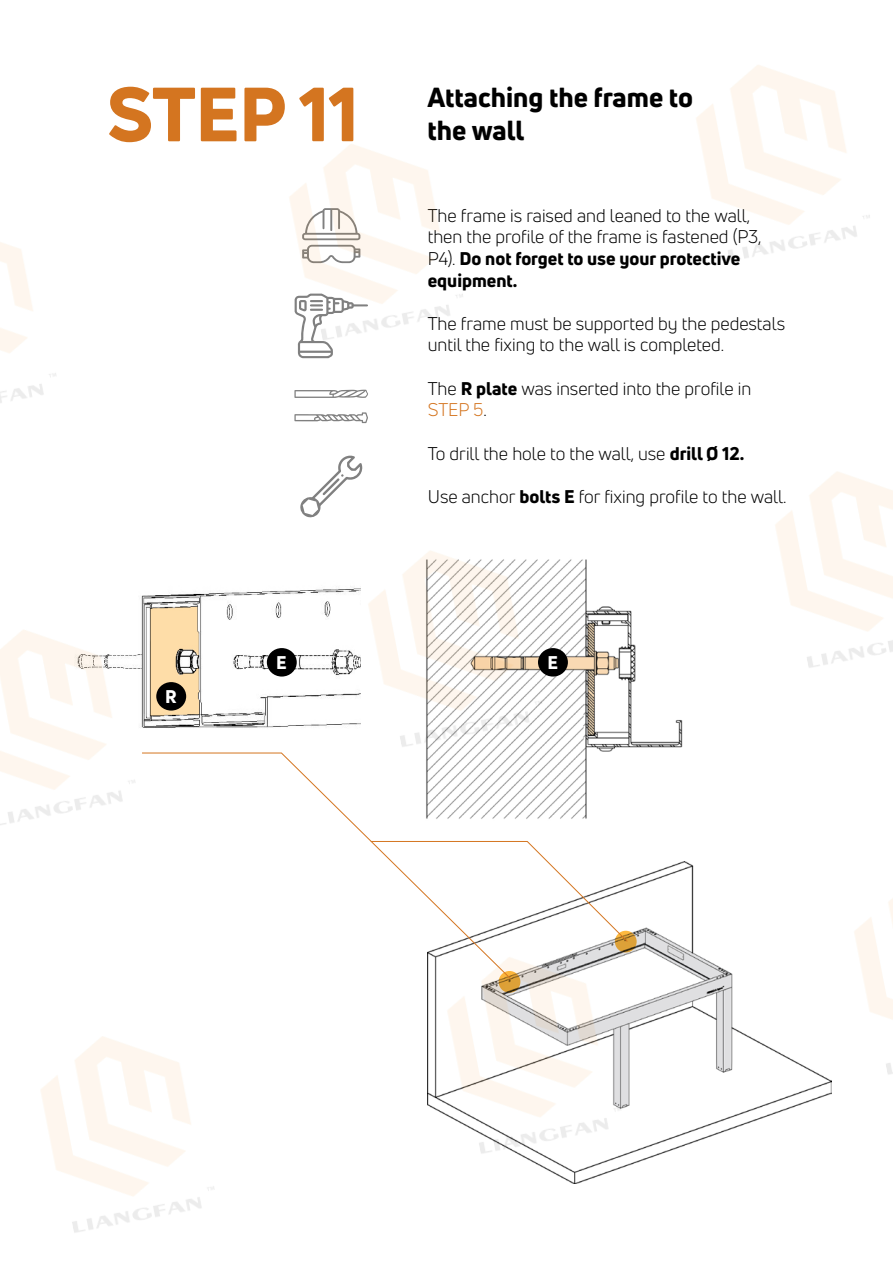
<style>
.page{position:relative;width:893px;height:1263px;background:#fff}
.page>*{position:absolute;margin:0;border:0;box-sizing:border-box;transform-origin:0 0}
.t1{font:800 75px "Uni Neue";letter-spacing:-.01em;color:#d47520}
.t2{font:800 27px/32.4px "Uni Neue";color:#000}
.t3{font:18px/21.6px "Uni Neue";color:#000}
.t4{font:800 18px "Uni Neue";color:#fff}
.s1{font-weight:800}
.s2{color:#d47520}
</style>
<div class="page">
<svg style="left:294px;top:416px;width:74px;height:7px"></svg>
<img style="left:376px;top:847px;width:333px;height:337px">
<img style="left:709px;top:898px;width:184px;height:239px">
<img style="left:0;top:593px;width:223px;height:232px">
<img style="left:223px;top:455px;width:447px;height:367px">
<img style="left:630px;top:455px;width:263px;height:288px">
<img style="left:289px;top:144px;width:174px;height:272px">
<h1 class="t1" style="left:106px;top:64px;width:254px">STEP 11</h1>
<h2 class="t2" style="left:427px;top:81px;width:267px">Attaching the frame to the wall</h2>
<p class="t3" style="left:428px;top:205px;width:335px">The frame is raised and leaned to the wall, then the profile of the frame is fastened (P3, P4). <span class="s1">Do not forget to use your protective equipment.</span></p>
<p class="t3" style="left:428px;top:313px;width:359px">The frame must be supported by the pedestals until the fixing to the wall is completed.</p>
<p class="t3" style="left:428px;top:377px;width:325px">The <span class="s1">R plate</span> was inserted into the profile in<br><span class="s2">STEP 5</span>.</p>
<p class="t3" style="left:428px;top:442px;width:318px">To drill the hole to the wall, use <span class="s1">drill Ø 12.</span></p>
<p class="t3" style="left:428px;top:485px;width:360px">Use anchor <span class="s1">bolts E</span> for fixing profile to the wall.</p>
<p class="t4" style="left:165px;top:684px;width:13px">R</p>
<p class="t4" style="left:276px;top:650px;width:12px">E</p>
<p class="t4" style="left:547px;top:650px;width:12px">E</p>
</div>
